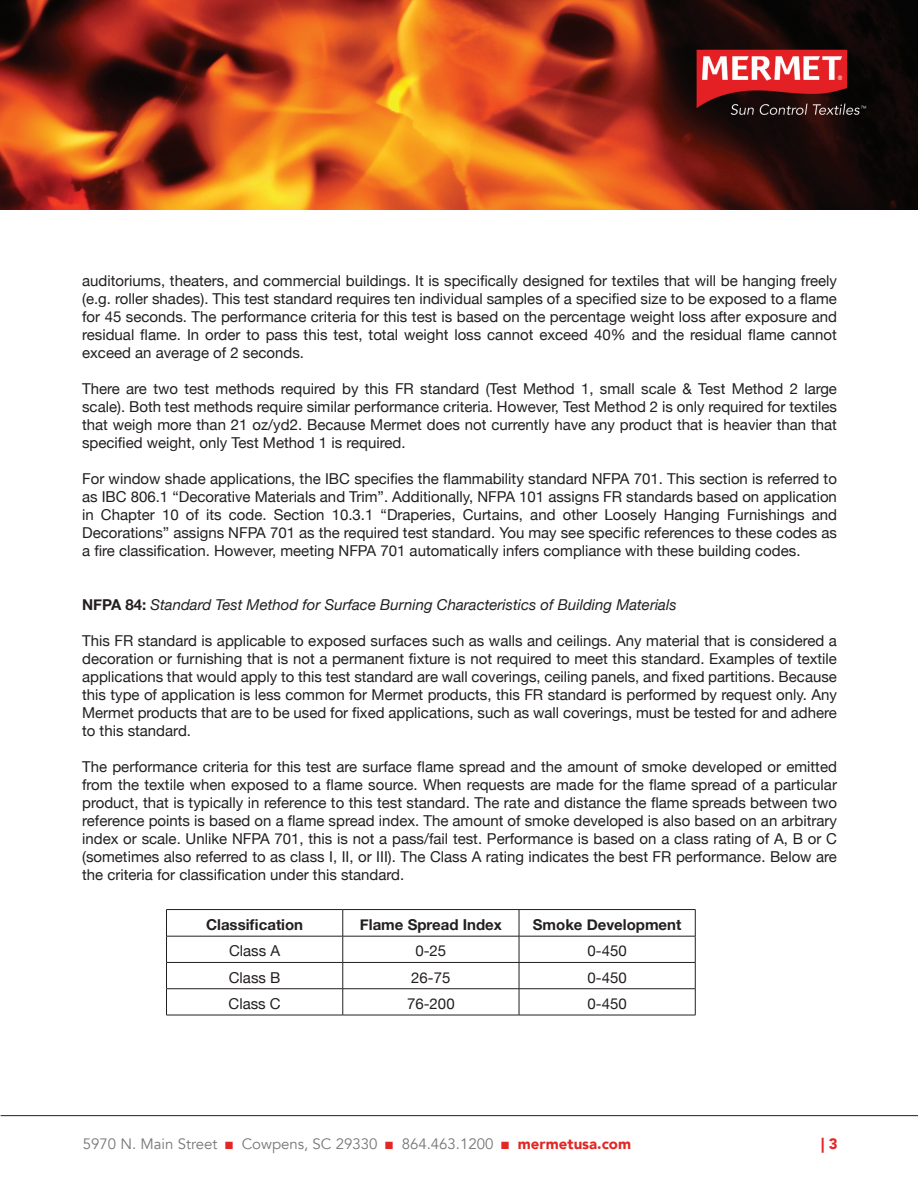
<style>
.page{position:relative;width:918px;height:1188px;background:#fff}
.page>*{position:absolute;margin:0;border:0;box-sizing:border-box;transform-origin:0 0}
.t1{font:15px/18px "Helvetica Neue";color:#231f20;text-align:justify}
.t2{font:italic 15px "Helvetica Neue";color:#231f20}
.t3{font:15px "Avenir";color:#767779}
.t4{font:700 15px "Helvetica Neue";color:#231f20}
.t5{font:900 15px "Avenir";color:#e22725}
.s1{font-weight:700;font-style:normal}
.s2{color:#e22725}
.s3{font-weight:900;color:#e22725}
</style>
<div class="page">
<hr style="left:1px;top:1115px;width:917px;height:1px;background:#231f20">
<img style="left:0;top:0;width:918px;height:210px">
<hr style="left:166px;top:909px;width:177px;height:1px;background:#231f20">
<hr style="left:343px;top:909px;width:176px;height:1px;background:#231f20">
<hr style="left:519px;top:909px;width:176px;height:1px;background:#231f20">
<hr style="left:166px;top:936px;width:177px;height:1px;background:#231f20">
<hr style="left:343px;top:936px;width:176px;height:1px;background:#231f20">
<hr style="left:519px;top:936px;width:176px;height:1px;background:#231f20">
<hr style="left:166px;top:962px;width:177px;height:1px;background:#231f20">
<hr style="left:343px;top:962px;width:176px;height:1px;background:#231f20">
<hr style="left:519px;top:962px;width:176px;height:1px;background:#231f20">
<hr style="left:166px;top:988px;width:177px;height:1px;background:#231f20">
<svg style="left:166px;top:910px;width:1px;height:105px"></svg>
<hr style="left:343px;top:988px;width:176px;height:1px;background:#231f20">
<svg style="left:343px;top:910px;width:1px;height:105px"></svg>
<hr style="left:519px;top:988px;width:176px;height:1px;background:#231f20">
<svg style="left:519px;top:910px;width:1px;height:105px"></svg>
<svg style="left:695px;top:910px;width:1px;height:105px"></svg>
<hr style="left:166px;top:1015px;width:177px;height:1px;background:#231f20">
<hr style="left:343px;top:1015px;width:176px;height:1px;background:#231f20">
<hr style="left:519px;top:1015px;width:176px;height:1px;background:#231f20">
<p class="t1" style="left:82px;top:272px;width:756px">auditoriums, theaters, and commercial buildings. It is specifically designed for textiles that will be hanging freely (e.g. roller shades). This test standard requires ten individual samples of a specified size to be exposed to a flame for 45 seconds. The performance criteria for this test is based on the percentage weight loss after exposure and residual flame. In order to pass this test, total weight loss cannot exceed 40% and the residual flame cannot exceed an average of 2 seconds.</p>
<p class="t1" style="left:82px;top:380px;width:756px">There are two test methods required by this FR standard (Test Method 1, small scale &amp; Test Method 2 large scale). Both test methods require similar performance criteria. However, Test Method 2 is only required for textiles that weigh more than 21 oz/yd2. Because Mermet does not currently have any product that is heavier than that specified weight, only Test Method 1 is required.</p>
<p class="t1" style="left:82px;top:470px;width:756px">For window shade applications, the IBC specifies the flammability standard NFPA 701. This section is referred to as IBC 806.1 “Decorative Materials and Trim”. Additionally, NFPA 101 assigns FR standards based on application in Chapter 10 of its code. Section 10.3.1 “Draperies, Curtains, and other Loosely Hanging Furnishings and Decorations” assigns NFPA 701 as the required test standard. You may see specific references to these codes as a fire classification. However, meeting NFPA 701 automatically infers compliance with these building codes.</p>
<p class="t2" style="left:82px;top:594px;width:596px"><span class="s1">NFPA 84:</span> Standard Test Method for Surface Burning Characteristics of Building Materials</p>
<p class="t1" style="left:82px;top:632px;width:756px">This FR standard is applicable to exposed surfaces such as walls and ceilings. Any material that is considered a decoration or furnishing that is not a permanent fixture is not required to meet this standard. Examples of textile applications that would apply to this test standard are wall coverings, ceiling panels, and fixed partitions. Because this type of application is less common for Mermet products, this FR standard is performed by request only. Any Mermet products that are to be used for fixed applications, such as wall coverings, must be tested for and adhere to this standard.</p>
<p class="t1" style="left:82px;top:758px;width:756px">The performance criteria for this test are surface flame spread and the amount of smoke developed or emitted from the textile when exposed to a flame source. When requests are made for the flame spread of a particular product, that is typically in reference to this test standard. The rate and distance the flame spreads between two reference points is based on a flame spread index. The amount of smoke developed is also based on an arbitrary index or scale. Unlike NFPA 701, this is not a pass/fail test. Performance is based on a class rating of A, B or C (sometimes also referred to as class I, II, or III). The Class A rating indicates the best FR performance. Below are the criteria for classification under this standard.</p>
<p class="t4" style="left:206px;top:913px;width:99px">Classification</p>
<p class="t4" style="left:360px;top:913px;width:143px">Flame Spread Index</p>
<p class="t4" style="left:533px;top:913px;width:150px">Smoke Development</p>
<p class="t1" style="left:229px;top:943px;width:53px">Class A</p>
<p class="t1" style="left:415px;top:943px;width:32px">0-25</p>
<p class="t1" style="left:588px;top:943px;width:41px">0-450</p>
<p class="t1" style="left:229px;top:969px;width:53px">Class B</p>
<p class="t1" style="left:411px;top:969px;width:41px">26-75</p>
<p class="t1" style="left:588px;top:969px;width:41px">0-450</p>
<p class="t1" style="left:229px;top:996px;width:54px">Class C</p>
<p class="t1" style="left:407px;top:996px;width:49px">76-200</p>
<p class="t1" style="left:588px;top:996px;width:41px">0-450</p>
<p class="t3" style="left:83px;top:1135px;width:550px">5970 N. Main Street <span class="s2">■</span> Cowpens, SC 29330 <span class="s2">■</span> 864.463.1200 <span class="s2">■</span> <span class="s3">mermetusa.com</span></p>
<p class="t5" style="left:821px;top:1131px;width:18px">| 3</p>
</div>
